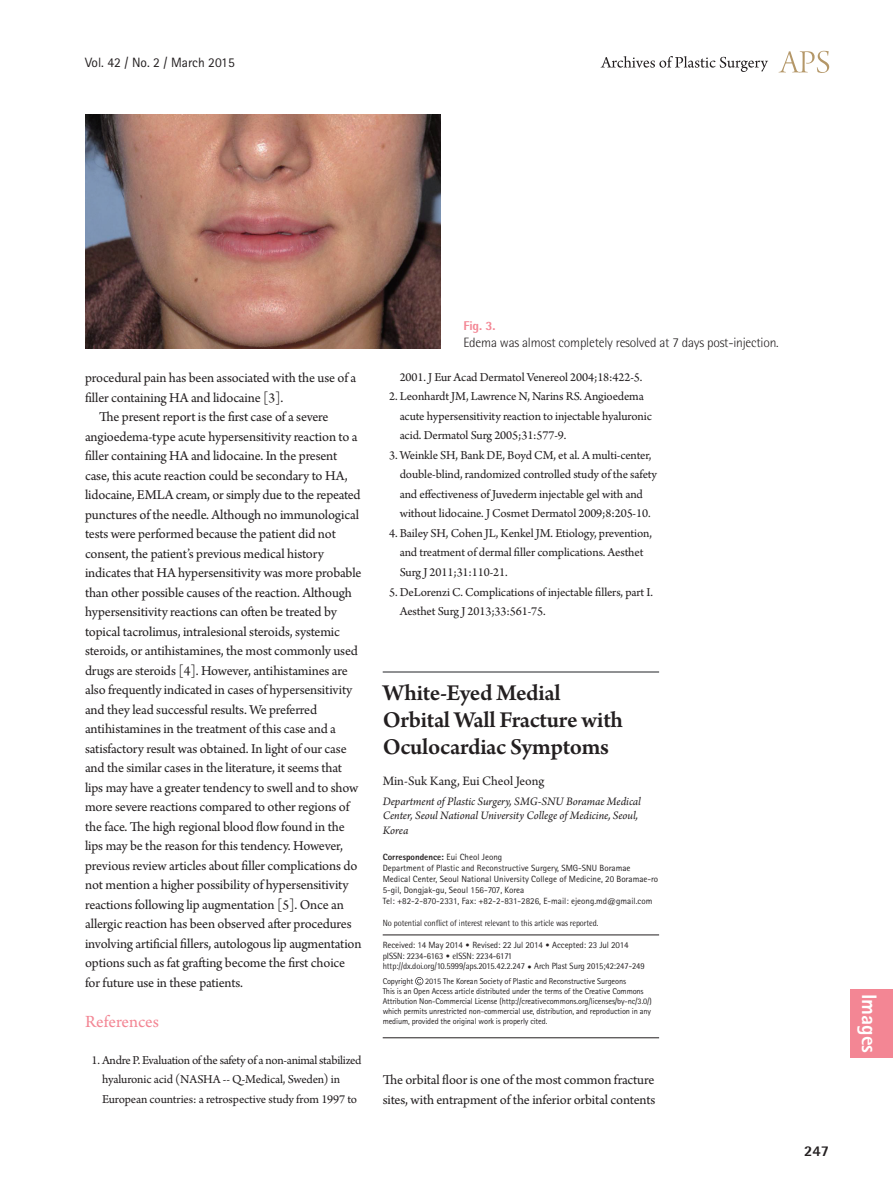
<style>
.page{position:relative;width:893px;height:1191px;background:#fff}
.page>*{position:absolute;margin:0;border:0;box-sizing:border-box;transform-origin:0 0}
.제목{font:600 24px/27px "Arno Pro";letter-spacing:-.015em;color:#231f20}
.논문_분류_옆{font:800 21px "Rotis Sans Serif Std";color:#fff}
.대제목{font:18px "Arno Pro";letter-spacing:-.005em;color:#f38694}
.t1{font:800 15px "Rotis Semi Sans Std";color:#231f20}
.본문{font:14.25px/19.5px "Arno Pro";letter-spacing:-.01em;color:#231f20}
.표_그림_설명{font:300 13.5px "Rotis Semi Sans Std";letter-spacing:-.015em;color:#231f20}
.저자{font:13.5px "Arno Pro";letter-spacing:-.005em;color:#231f20}
.t2{font:13.5px "Rotis Sans Serif Std";color:#231f20}
.참고문헌_1{font:12.75px/19.5px "Arno Pro";letter-spacing:-.01em;color:#231f20}
.표_그림_설명-2{font:800 12.75px "Rotis Semi Sans Std";color:#f38694}
.소속{font:italic 12px/14.4px "Arno Pro";letter-spacing:-.005em;color:#231f20}
.교신저자주소{font:9px/10.8px "Rotis Sans Serif Std";color:#231f20}
.t3{font:9px/10.8px "Rotis Semi Sans Std";letter-spacing:-.01em;color:#231f20;scale:.95 1}
.t4{font:9px "Rotis Semi Sans Std";letter-spacing:-.01em;color:#231f20;scale:.9 1}
.교신저자주소-2{font:800 9px "Rotis Sans Serif Std";color:#231f20}
.교신저자{font:8.4px/10.1px "Rotis Sans Serif Std";letter-spacing:-.015em;color:#231f20}
.s1{font-weight:400}
.s2{font-family:"Rotis Sans Serif Std"}
.s3{font-family:"DIN Pro";font-weight:300}
</style>
<div class="page">
<svg style="left:779px;top:51px;width:50px;height:22px"></svg>
<svg style="left:601px;top:56px;width:167px;height:16px"></svg>
<div style="left:850px;top:989px;width:43px;height:68px;background:#f38694"></div>
<img style="left:85px;top:115px;width:355px;height:234px">
<hr style="left:383px;top:934px;width:276px;height:1px;background:#231f20">
<hr style="left:383px;top:1037px;width:276px;height:1px;background:#231f20">
<svg style="left:415px;top:977px;width:8px;height:8px"></svg>
<hr style="left:383px;top:671px;width:276px;height:2px;background:#6c6d70">
<p class="t2" style="left:85px;top:54px;width:151px">Vol. 42 / No. 2 / March 2015</p>
<p class="본문" style="left:85px;top:369px;width:273px">procedural pain has been associated with the use of a filler containing HA and lidocaine [3].</p>
<p class="본문" style="left:85px;top:408px;width:278px;text-indent:14px">The present report is the first case of a severe angioedema-type acute hypersensitivity reaction to a filler containing HA and lidocaine. In the present case, this acute reaction could be secondary to HA, lidocaine, EMLA cream, or simply due to the repeated punctures of the needle. Although no immunological tests were performed because the patient did not consent, the patient’s previous medical history indicates that HA hypersensitivity was more probable than other possible causes of the reaction. Although hypersensitivity reactions can often be treated by topical tacrolimus, intralesional steroids, systemic steroids, or antihistamines, the most commonly used drugs are steroids [4]. However, antihistamines are also frequently indicated in cases of hypersensitivity and they lead successful results. We preferred antihistamines in the treatment of this case and a satisfactory result was obtained. In light of our case and the similar cases in the literature, it seems that lips may have a greater tendency to swell and to show more severe reactions compared to other regions of the face. The high regional blood flow found in the lips may be the reason for this tendency. However, previous review articles about filler complications do not mention a higher possibility of hypersensitivity reactions following lip augmentation [5]. Once an allergic reaction has been observed after procedures involving artificial fillers, autologous lip augmentation options such as fat grafting become the first choice for future use in these patients.</p>
<p class="대제목" style="left:85px;top:1011px;width:75px">References</p>
<p class="참고문헌_1" style="left:102px;top:1050px;width:261px;text-indent:-11px">1. Andre P. Evaluation of the safety of a non-animal stabilized hyaluronic acid (NASHA -- Q-Medical, Sweden) in<br>European countries: a retrospective study from 1997 to</p>
<p class="표_그림_설명-2" style="left:463px;top:317px;width:33px">Fig. 3.</p>
<p class="표_그림_설명" style="left:463px;top:334px;width:317px">Edema was almost completely resolved at 7 days post-injection.</p>
<p class="참고문헌_1" style="left:400px;top:368px;width:244px">2001. J Eur Acad Dermatol Venereol 2004;18:422-5.</p>
<p class="참고문헌_1" style="left:400px;top:387px;width:254px;text-indent:-11px">2. Leonhardt JM, Lawrence N, Narins RS. Angioedema acute hypersensitivity reaction to injectable hyaluronic acid. Dermatol Surg 2005;31:577-9.</p>
<p class="참고문헌_1" style="left:400px;top:446px;width:259px;text-indent:-11px">3. Weinkle SH, Bank DE, Boyd CM, et al. A multi-center, double-blind, randomized controlled study of the safety and effectiveness of Juvederm injectable gel with and without lidocaine. J Cosmet Dermatol 2009;8:205-10.</p>
<p class="참고문헌_1" style="left:400px;top:524px;width:254px;text-indent:-11px">4. Bailey SH, Cohen JL, Kenkel JM. Etiology, prevention, and treatment of dermal filler complications. Aesthet<br>Surg J 2011;31:110-21.</p>
<p class="참고문헌_1" style="left:400px;top:582px;width:255px;text-indent:-11px">5. DeLorenzi C. Complications of injectable fillers, part I.<br>Aesthet Surg J 2013;33:561-75.</p>
<p class="제목" style="left:383px;top:680px;width:242px">White-Eyed Medial<br>Orbital Wall Fracture with<br>Oculocardiac Symptoms</p>
<p class="저자" style="left:383px;top:773px;width:163px">Min-Suk Kang, Eui Cheol Jeong</p>
<p class="소속" style="left:383px;top:794px;width:260px">Department of Plastic Surgery, SMG-SNU Boramae Medical<br>Center, Seoul National University College of Medicine, Seoul,<br>Korea</p>
<p class="교신저자주소-2" style="left:383px;top:851px;width:121px">Correspondence: <span class="s1">Eui Cheol Jeong</span></p>
<p class="교신저자주소" style="left:383px;top:862px;width:277px">Department of Plastic and Reconstructive Surgery, SMG-SNU Boramae<br>Medical Center, Seoul National University College of Medicine, 20 Boramae-ro<br>5-gil, Dongjak-gu, Seoul 156-707, Korea</p>
<p class="교신저자주소" style="left:383px;top:895px;width:271px">Tel: +82-2-870-2331, Fax: +82-2-831-2826, E-mail: ejeong.md@gmail.com</p>
<p class="t4" style="left:383px;top:918px;width:241px">No potential conflict of interest relevant to this article was reported.</p>
<p class="t3" style="left:383px;top:939px;width:277px"><span class="s2">Received: 14 May 2014</span> <span class="s3">•</span> <span class="s2">Revised: 22 Jul 2014</span> <span class="s3">•</span> <span class="s2">Accepted: 23 Jul 2014 </span>pISSN: 2234-6163 <span class="s3">•</span> eISSN: 2234-6171 http://dx.doi.org/10.5999/aps.2015.42.2.247 <span class="s3">•</span> Arch Plast Surg 2015;42:247-249</p>
<p class="교신저자" style="left:383px;top:976px;width:32px">Copyright</p>
<p class="교신저자" style="left:425px;top:976px;width:202px">2015 The Korean Society of Plastic and Reconstructive Surgeons</p>
<p class="교신저자" style="left:383px;top:986px;width:271px">This is an Open Access article distributed under the terms of the Creative Commons Attribution Non-Commercial License (http://creativecommons.org/licenses/by-nc/3.0/) which permits unrestricted non-commercial use, distribution, and reproduction in any medium, provided the original work is properly cited.</p>
<p class="본문" style="left:383px;top:1071px;width:274px">The orbital floor is one of the most common fracture sites, with entrapment of the inferior orbital contents</p>
<p class="t1" style="left:804px;top:1141px;width:27px">247</p>
<p class="논문_분류_옆" style="left:882px;top:993px;width:61px;rotate:90deg">Images</p>
</div>
